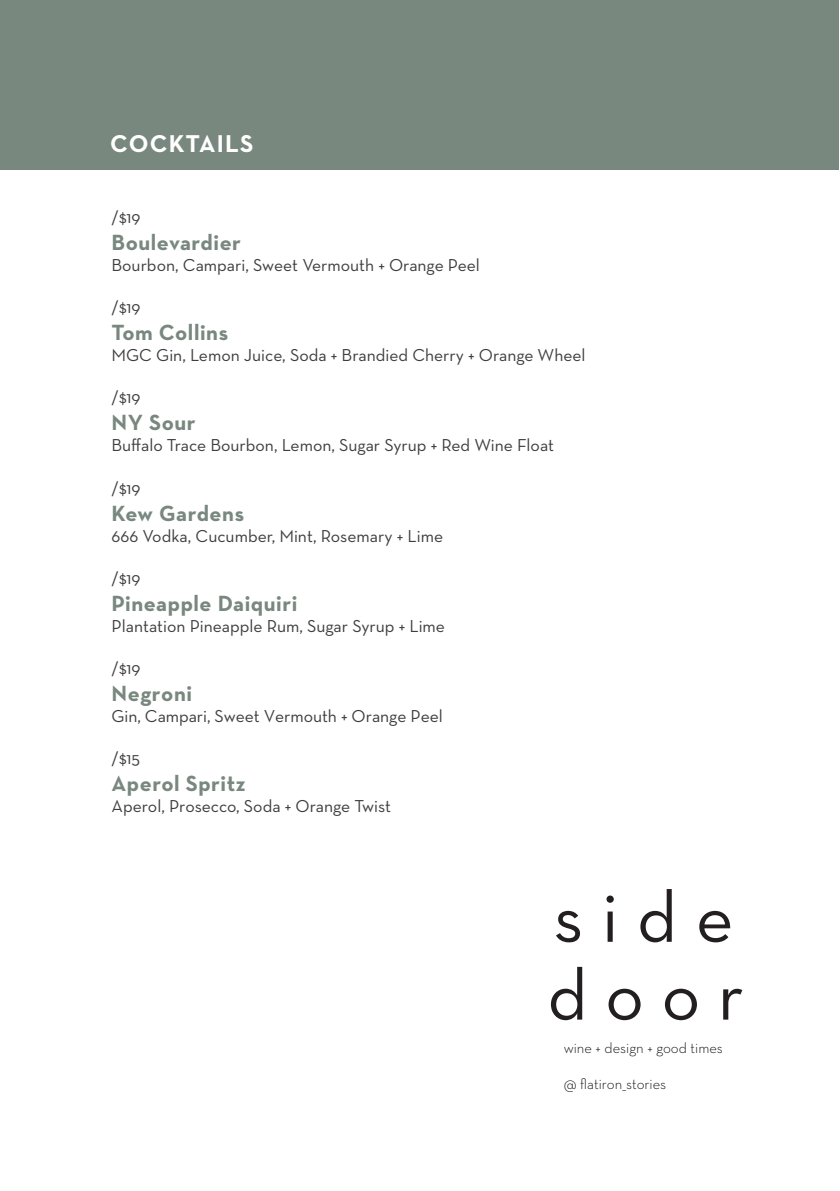
<style>
.page{position:relative;width:840px;height:1191px;background:#fff}
.page>*{position:absolute;margin:0;border:0;box-sizing:border-box;transform-origin:0 0}
.t1{font:73px/77.8px "Neutra Text";color:#231f20}
.t2{font:700 24.8px "Neutra Text";letter-spacing:.05em;color:#fff}
.t3{font:700 22.4px "Neutra Text";letter-spacing:.025em;color:#79887e}
.t4{font:17.6px "Neutra Text";color:#3e3e3f}
.t5{font:300 14.8px "Neutra Text";color:#050504}
</style>
<div class="page">
<div style="left:0;top:1px;width:838px;height:169px;background:#79887e"></div>
<h2 class="t2" style="left:110px;top:128px;width:145px">COCKTAILS</h2>
<p class="t4" style="left:111px;top:206px;width:31px">/$19</p>
<p class="t3" style="left:111px;top:228px;width:131px">Boulevardier</p>
<p class="t4" style="left:111px;top:254px;width:369px">Bourbon, Campari, Sweet Vermouth + Orange Peel</p>
<p class="t4" style="left:111px;top:297px;width:31px">/$19</p>
<p class="t3" style="left:111px;top:318px;width:118px">Tom Collins</p>
<p class="t4" style="left:111px;top:344px;width:475px">MGC Gin, Lemon Juice, Soda + Brandied Cherry + Orange Wheel</p>
<p class="t4" style="left:111px;top:387px;width:31px">/$19</p>
<p class="t3" style="left:111px;top:409px;width:86px">NY Sour</p>
<p class="t4" style="left:111px;top:435px;width:444px">Buffalo Trace Bourbon, Lemon, Sugar Syrup + Red Wine Float</p>
<p class="t4" style="left:111px;top:477px;width:31px">/$19</p>
<p class="t3" style="left:111px;top:499px;width:134px">Kew Gardens</p>
<p class="t4" style="left:111px;top:525px;width:333px">666 Vodka, Cucumber, Mint, Rosemary + Lime</p>
<p class="t4" style="left:111px;top:567px;width:31px">/$19</p>
<p class="t3" style="left:111px;top:589px;width:187px">Pineapple Daiquiri</p>
<p class="t4" style="left:111px;top:615px;width:335px">Plantation Pineapple Rum, Sugar Syrup + Lime</p>
<p class="t4" style="left:111px;top:657px;width:31px">/$19</p>
<p class="t3" style="left:111px;top:679px;width:82px">Negroni</p>
<p class="t4" style="left:111px;top:705px;width:332px">Gin, Campari, Sweet Vermouth + Orange Peel</p>
<p class="t4" style="left:111px;top:747px;width:30px">/$15</p>
<p class="t3" style="left:111px;top:769px;width:136px">Aperol Spritz</p>
<p class="t4" style="left:111px;top:795px;width:281px">Aperol, Prosecco, Soda + Orange Twist</p>
<h1 class="t1" style="left:547px;top:876px;width:198px">s i d e d o o r</h1>
<p class="t5" style="left:563px;top:1039px;width:161px">wine + design + good times</p>
<p class="t5" style="left:563px;top:1075px;width:104px">@ flatiron_stories</p>
</div>
